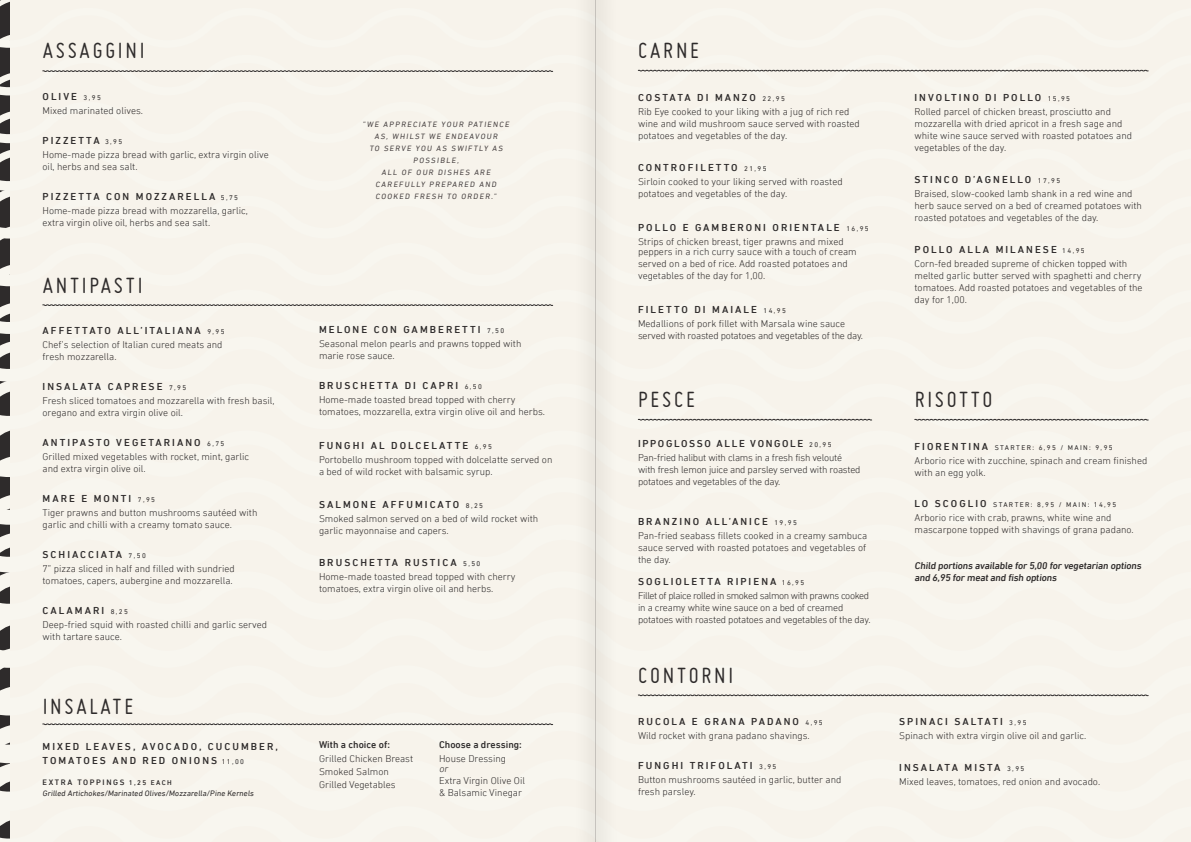
<style>
.page{position:relative;width:1191px;height:842px;background:#f7f3eb}
.page>*{position:absolute;margin:0;border:0;box-sizing:border-box;transform-origin:0 0}
.t1{font:24px "Miso";letter-spacing:.115em;color:#2e2b2b}
.t2{font:500 10.2px/14px "DIN Next W01";letter-spacing:.2em;color:#2e2b2b}
.t3{font:300 10px/12px "DIN Next W01";color:#2e2b2b}
.t4{font:300 10px/12px "DIN Next W01";letter-spacing:-.02em;color:#2e2b2b}
.t5{font:500 10px/12px "DIN Next W01";color:#2e2b2b}
.t6{font:italic 300 10px "DIN Next W01";color:#2e2b2b}
.t7{font:8px/11px "DIN Next W01";color:#2e2b2b}
.t8{font:7.8px/12px "DIN Next W01";color:#484242;text-align:center}
.t9{font:7px "DIN Next W01";letter-spacing:.2em;color:#2e2b2b}
.s1{font-weight:400;font-size:7px}
.s2{font-weight:500}
.s3{font-weight:500;font-size:7px}
.s4{font-weight:500;font-size:10.2px}
</style>
<div class="page">
<div style="left:570px;top:0;width:50px;height:842px;background:#f2efe7"></div>
<hr style="left:595px;top:0;width:1px;height:842px;background:#2e2b2b">
<h1 class="t1" style="left:43px;top:37px;width:103px">ASSAGGINI</h1>
<p class="t2" style="left:43px;top:90px;width:60px">OL IVE <span class="s1">3,95</span></p>
<p class="t3" style="left:43px;top:105px;width:102px">Mixed marinated olives.</p>
<p class="t2" style="left:43px;top:134px;width:81px">PIZZETTA <span class="s1">3,95</span></p>
<p class="t3" style="left:43px;top:149px;width:228px">Home-made pizza bread with garlic, extra virgin olive oil, herbs and sea salt.</p>
<p class="t2" style="left:43px;top:190px;width:197px">PIZZETTA CON M OZZAR ELL A <span class="s1">5,75</span></p>
<p class="t3" style="left:43px;top:205px;width:207px">Home-made pizza bread with mozzarella, garlic, extra virgin olive oil, herbs and sea salt.</p>
<h1 class="t1" style="left:43px;top:272px;width:12px">ANTIPASTI</h1>
<p class="t2" style="left:43px;top:323px;width:84px">AFFETTATO ALL</p>
<p class="t2" style="left:140px;top:323px;width:86px">’ITALIANA <span class="s1">9,95</span></p>
<p class="t3" style="left:43px;top:338px;width:181px">Chef’s selection of Italian cured meats and fresh mozzarella.</p>
<p class="t2" style="left:43px;top:379px;width:145px">I NSALATA CAPR ESE <span class="s1">7,95</span></p>
<p class="t3" style="left:43px;top:394px;width:234px">Fresh sliced tomatoes and mozzarella with fresh basil, oregano and extra virgin olive oil.</p>
<p class="t2" style="left:43px;top:435px;width:183px">ANTIPAST O VEGETAR IANO <span class="s1">6,75</span></p>
<p class="t3" style="left:43px;top:450px;width:208px">Grilled mixed vegetables with rocket, mint, garlic and extra virgin olive oil.</p>
<p class="t2" style="left:43px;top:491px;width:114px">MAR E E MONTI <span class="s1">7,95</span></p>
<p class="t3" style="left:43px;top:506px;width:216px">Tiger prawns and button mushrooms sautéed with garlic and chilli with a creamy tomato sauce.</p>
<p class="t2" style="left:43px;top:547px;width:105px">SCHIACCIATA <span class="s1">7,50</span></p>
<p class="t3" style="left:43px;top:562px;width:194px">7” pizza sliced in half and filled with sundried tomatoes, capers, aubergine and mozzarella.</p>
<p class="t2" style="left:43px;top:603px;width:87px">CALAM AR I <span class="s1">8,25</span></p>
<p class="t3" style="left:43px;top:618px;width:226px">Deep-fried squid with roasted chilli and garlic served with tartare sauce.</p>
<h1 class="t1" style="left:43px;top:693px;width:92px">INSALATE</h1>
<p class="t2" style="left:43px;top:739px;width:237px">MIXED LEAVES, AVOCA DO, CUCUM BER,<br>TOM ATOES AND</p>
<p class="t2" style="left:143px;top:753px;width:103px">R ED ONIONS <span class="s1">11,00</span></p>
<p class="t7" style="left:43px;top:777px;width:214px"><span class="s2">EXTR A TOPP INGS</span> <span class="s3">1,25 EAC H<br></span>GRILLED ARTICHOKES/MARINATED OLIVES/MOZZARELLA/PINE KERNELS</p>
<p class="t8" style="left:362px;top:119px;width:149px">”WE APPRECIATE YOUR PATIENCE<br>AS, WHILST WE ENDEAVOUR<br>TO SERVE YOU AS SWIFTLY AS<br>POSSIBLE,<br>ALL OF OUR DISHES ARE<br>CAREFULLY PREPARED AND<br>COOK ED FRESH TO ORDER.”</p>
<p class="t2" style="left:319px;top:323px;width:187px">MELONE CON GAM BER ETT I <span class="s1">7,50</span></p>
<p class="t3" style="left:319px;top:338px;width:204px">Seasonal melon pearls and prawns topped with marie rose sauce.</p>
<p class="t2" style="left:319px;top:379px;width:164px">BR USCHETTA DI CAPR I <span class="s1">6,50</span></p>
<p class="t3" style="left:319px;top:394px;width:227px">Home-made toasted bread topped with cherry tomatoes, mozzarella, extra virgin olive oil and herbs.</p>
<p class="t2" style="left:319px;top:439px;width:174px">F UNGHI AL D OLCELATT E <span class="s1">6,95</span></p>
<p class="t3" style="left:319px;top:454px;width:235px">Portobello mushroom topped with dolcelatte served on a bed of wild rocket with balsamic syrup.</p>
<p class="t2" style="left:319px;top:497px;width:165px">SALM ONE AFFUM ICATO <span class="s1">8,25</span></p>
<p class="t3" style="left:319px;top:512px;width:221px">Smoked salmon served on a bed of wild rocket with garlic mayonnaise and capers.</p>
<p class="t2" style="left:319px;top:555px;width:163px">BR USCHETTA RUST ICA <span class="s1">5,50</span></p>
<p class="t3" style="left:319px;top:570px;width:198px">Home-made toasted bread topped with cherry tomatoes, extra virgin olive oil and herbs.</p>
<p class="t5" style="left:319px;top:739px;width:72px">WITH A CHOICE OF:</p>
<p class="t3" style="left:319px;top:752px;width:96px;line-height:13px">Grilled Chicken Breast<br>Smoked Salmon<br>Grilled Vegetables</p>
<p class="t5" style="left:439px;top:739px;width:84px">CHOOSE A DRESSING:</p>
<p class="t3" style="left:439px;top:753px;width:68px">House Dressing</p>
<p class="t6" style="left:439px;top:763px;width:12px">or</p>
<p class="t3" style="left:439px;top:775px;width:87px">Extra Virgin Olive Oil &amp; Balsamic Vinegar</p>
<h1 class="t1" style="left:638px;top:37px;width:62px">CARNE</h1>
<p class="t2" style="left:638px;top:91px;width:148px">COSTATA DI MANZO <span class="s1">22,95</span></p>
<p class="t3" style="left:638px;top:106px;width:223px">Rib Eye cooked to your liking with a jug of rich red wine and wild mushroom sauce served with roasted potatoes and vegetables of the day.</p>
<p class="t2" style="left:638px;top:161px;width:130px">CONTR OFILETT O <span class="s1">21,95</span></p>
<p class="t3" style="left:638px;top:176px;width:206px">Sirloin cooked to your liking served with roasted potatoes and vegetables of the day.</p>
<p class="t2" style="left:638px;top:221px;width:232px">POLL O E GAM BERONI OR IENTALE <span class="s1">16,95</span></p>
<p class="t3" style="left:638px;top:237px;width:220px;line-height:10px">Strips of chicken breast, tiger prawns and mixed peppers in a rich curry sauce with a touch of cream</p>
<p class="t3" style="left:638px;top:258px;width:211px">served on a bed of rice. Add roasted potatoes and vegetables of the day for 1,00.</p>
<p class="t2" style="left:638px;top:303px;width:149px">F ILETT O DI MAIALE <span class="s1">14,95</span></p>
<p class="t4" style="left:638px;top:318px;width:227px">Medallions of pork fillet with Marsala wine sauce served with roasted potatoes and vegetables of the day.</p>
<h1 class="t1" style="left:638px;top:386px;width:12px">PESCE</h1>
<p class="t2" style="left:638px;top:437px;width:7px">IPP</p>
<p class="t2" style="left:658px;top:437px;width:67px">OGLOSS O ALL</p>
<p class="t2" style="left:739px;top:437px;width:94px">E VONGOLE <span class="s1">20,95</span></p>
<p class="t4" style="left:638px;top:452px;width:224px">Pan-fried halibut with clams in a fresh fish velouté with fresh lemon juice and parsley served with roasted potatoes and vegetables of the day.</p>
<p class="t2" style="left:638px;top:515px;width:160px">BR ANZINO ALL’ANICE <span class="s1">19,95</span></p>
<p class="t3" style="left:638px;top:530px;width:231px;text-align:justify">Pan-fried seabass fillets cooked in a creamy sambuca sauce served with roasted potatoes and vegetables of the day.</p>
<p class="t2" style="left:638px;top:575px;width:168px">SOGLIOLETTA RIPIENA <span class="s1">16,95</span></p>
<p class="t4" style="left:638px;top:590px;width:234px">Fillet of plaice rolled in smoked salmon with prawns cooked in a creamy white wine sauce on a bed of creamed potatoes with roasted potatoes and vegetables of the day.</p>
<h1 class="t1" style="left:638px;top:662px;width:97px">CONTORNI</h1>
<p class="t2" style="left:638px;top:714px;width:186px">RUCOLA E GR ANA PADANO <span class="s1">4,95</span></p>
<p class="t3" style="left:638px;top:729px;width:173px">Wild rocket with grana padano shavings.</p>
<p class="t2" style="left:638px;top:758px;width:140px">F UNGHI TR IFOLATI <span class="s1">3,95</span></p>
<p class="t3" style="left:638px;top:773px;width:205px">Button mushrooms sautéed in garlic, butter and fresh parsley.</p>
<p class="t2" style="left:914px;top:91px;width:157px">I NVOLT INO DI POLL O <span class="s1">15,95</span></p>
<p class="t3" style="left:914px;top:106px;width:219px">Rolled parcel of chicken breast, prosciutto and mozzarella with dried apricot in a fresh sage and white wine sauce served with roasted potatoes and vegetables of the day.</p>
<p class="t2" style="left:914px;top:173px;width:147px">STINCO D ’AGNELL O <span class="s1">17,95</span></p>
<p class="t3" style="left:914px;top:188px;width:229px">Braised, slow-cooked lamb shank in a red wine and herb sauce served on a bed of creamed potatoes with roasted potatoes and vegetables of the day.</p>
<p class="t2" style="left:914px;top:243px;width:172px">POLL O ALL A MILANESE <span class="s1">14,95</span></p>
<p class="t3" style="left:914px;top:258px;width:229px">Corn-fed breaded supreme of chicken topped with melted garlic butter served with spaghetti and cherry tomatoes. Add roasted potatoes and vegetables of the day for 1,00.</p>
<h1 class="t1" style="left:914px;top:386px;width:79px">RISOTTO</h1>
<p class="t9" style="left:914px;top:444px;width:200px"><span class="s4">FIOR ENTINA</span> STARTER: 6,95 / MAIN: 9,95</p>
<p class="t3" style="left:914px;top:455px;width:234px">Arborio rice with zucchine, spinach and cream finished with an egg yolk.</p>
<p class="t9" style="left:914px;top:501px;width:203px"><span class="s4">LO SCOGLIO</span> STARTER: 8,95 / MAIN: 14,95</p>
<p class="t3" style="left:914px;top:512px;width:221px">Arborio rice with crab, prawns, white wine and mascarpone topped with shavings of grana padano.</p>
<p class="t5" style="left:914px;top:560px;width:230px">CHILD PORTIONS AVAILABLE FOR 5,00 FOR VEGETARIAN OPTIONS<br>AND 6,95 FOR MEAT AND FISH OPTIONS</p>
<p class="t2" style="left:899px;top:714px;width:129px">SPINACI SALTATI <span class="s1">3,95</span></p>
<p class="t3" style="left:899px;top:729px;width:189px">Spinach with extra virgin olive oil and garlic.</p>
<p class="t2" style="left:899px;top:760px;width:127px">I NSALATA MISTA <span class="s1">3,95</span></p>
<p class="t3" style="left:899px;top:775px;width:202px">Mixed leaves, tomatoes, red onion and avocado.</p>
</div>
